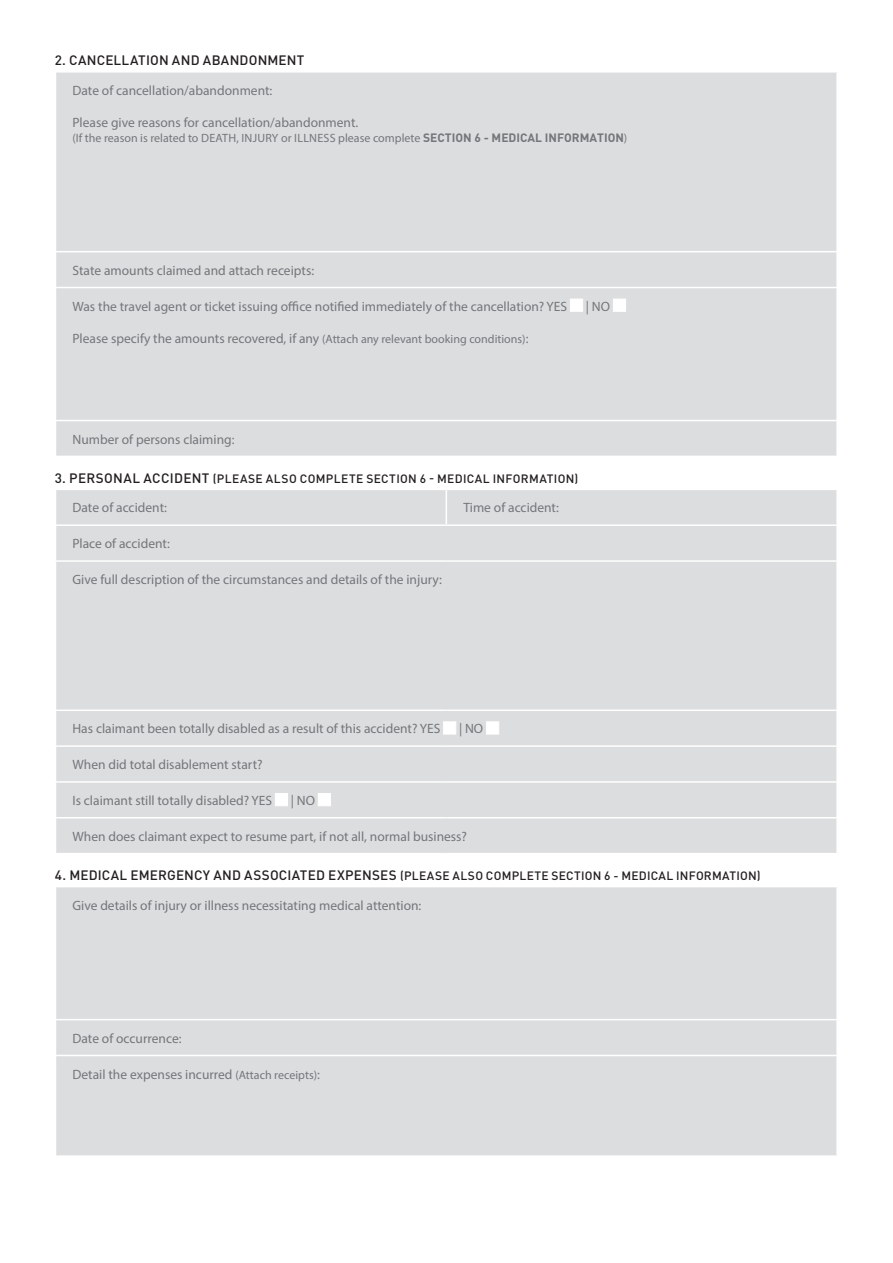
<style>
.page{position:relative;width:893px;height:1263px;background:#fff}
.page>*{position:absolute;margin:0;border:0;box-sizing:border-box;transform-origin:0 0}
.Paragraph_Tables_AUD{font:13.5px "Myriad Pro";color:#757679}
.Text{font:500 13.5px "DIN Pro";letter-spacing:.01em;color:#231f20}
.Text-2{font:500 12px "DIN Pro";letter-spacing:.025em;color:#231f20}
.Paragraph_Tables_AUD-2{font:12px "Myriad Pro";color:#757679}
.s1{font-family:"DIN Pro";font-weight:700}
.s2{font-size:12px}
.s3{font-size:13.5px}
</style>
<div class="page">
<div style="left:56px;top:73px;width:780px;height:383px;background:#dcdddf"></div>
<hr style="left:55px;top:251px;width:783px;height:1px;background:#fff">
<hr style="left:55px;top:287px;width:783px;height:1px;background:#fff">
<hr style="left:55px;top:420px;width:783px;height:1px;background:#fff">
<div style="left:570px;top:299px;width:13px;height:13px;background:#fff"></div>
<div style="left:613px;top:299px;width:13px;height:13px;background:#fff"></div>
<div style="left:56px;top:490px;width:780px;height:363px;background:#dcdddf"></div>
<hr style="left:55px;top:524px;width:391px;height:2px;background:#fff">
<hr style="left:446px;top:524px;width:392px;height:2px;background:#fff">
<hr style="left:55px;top:560px;width:391px;height:2px;background:#fff">
<hr style="left:446px;top:560px;width:392px;height:2px;background:#fff">
<hr style="left:55px;top:709px;width:391px;height:2px;background:#fff">
<hr style="left:446px;top:709px;width:392px;height:2px;background:#fff">
<hr style="left:446px;top:490px;width:1px;height:34px;background:#fff">
<hr style="left:55px;top:745px;width:391px;height:2px;background:#fff">
<hr style="left:446px;top:745px;width:392px;height:2px;background:#fff">
<hr style="left:55px;top:781px;width:391px;height:2px;background:#fff">
<hr style="left:446px;top:781px;width:392px;height:2px;background:#fff">
<hr style="left:55px;top:817px;width:391px;height:1px;background:#fff">
<hr style="left:446px;top:817px;width:392px;height:1px;background:#fff">
<div style="left:443px;top:721px;width:13px;height:13px;background:#fff;border:1px solid #fff"></div>
<div style="left:486px;top:721px;width:13px;height:13px;background:#fff;border:1px solid #fff"></div>
<div style="left:275px;top:793px;width:13px;height:13px;background:#fff"></div>
<div style="left:318px;top:793px;width:13px;height:13px;background:#fff"></div>
<div style="left:56px;top:887px;width:780px;height:268px;background:#dcdddf"></div>
<hr style="left:55px;top:1019px;width:783px;height:1px;background:#fff">
<hr style="left:55px;top:1055px;width:783px;height:1px;background:#fff">
<p class="Text" style="left:55px;top:49px;width:251px">2. CANCELLATION AND ABANDONMENT</p>
<p class="Paragraph_Tables_AUD" style="left:73px;top:82px;width:201px">Date of cancellation/abandonment:</p>
<p class="Paragraph_Tables_AUD" style="left:73px;top:114px;width:287px">Please give reasons for cancellation/abandonment.</p>
<p class="Paragraph_Tables_AUD-2" style="left:73px;top:130px;width:556px">(If the reason is related to DEATH, INJURY or ILLNESS please complete <span class="s1">SECTION 6 - MEDICAL INFORMATION</span>)</p>
<p class="Paragraph_Tables_AUD" style="left:73px;top:262px;width:243px">State amounts claimed and attach receipts:</p>
<p class="Paragraph_Tables_AUD" style="left:73px;top:298px;width:496px">Was the travel agent or ticket issuing office notified immediately of the cancellation? YES</p>
<p class="Paragraph_Tables_AUD" style="left:586px;top:298px;width:26px">| NO</p>
<p class="Paragraph_Tables_AUD" style="left:73px;top:330px;width:457px">Please specify the amounts recovered, if any <span class="s2">(Attach any relevant booking conditions)</span>:</p>
<p class="Paragraph_Tables_AUD" style="left:73px;top:431px;width:163px">Number of persons claiming:</p>
<p class="Text-2" style="left:55px;top:469px;width:525px"><span class="s3">3. PERSONAL ACCIDENT</span> (PLEASE ALSO COMPLETE SECTION 6 - MEDICAL INFORMATION)</p>
<p class="Paragraph_Tables_AUD" style="left:73px;top:500px;width:96px">Date of accident:</p>
<p class="Paragraph_Tables_AUD" style="left:463px;top:500px;width:97px">Time of accident:</p>
<p class="Paragraph_Tables_AUD" style="left:73px;top:535px;width:99px">Place of accident:</p>
<p class="Paragraph_Tables_AUD" style="left:73px;top:571px;width:371px">Give full description of the circumstances and details of the injury:</p>
<p class="Paragraph_Tables_AUD" style="left:73px;top:720px;width:369px">Has claimant been totally disabled as a result of this accident? YES</p>
<p class="Paragraph_Tables_AUD" style="left:459px;top:720px;width:26px">| NO</p>
<p class="Paragraph_Tables_AUD" style="left:73px;top:756px;width:192px">When did total disablement start?</p>
<p class="Paragraph_Tables_AUD" style="left:73px;top:792px;width:201px">Is claimant still totally disabled? YES</p>
<p class="Paragraph_Tables_AUD" style="left:291px;top:792px;width:26px">| NO</p>
<p class="Paragraph_Tables_AUD" style="left:73px;top:828px;width:396px">When does claimant expect to resume part, if not all, normal business?</p>
<p class="Text-2" style="left:55px;top:866px;width:707px"><span class="s3">4. MEDICAL EMERGENCY AND ASSOCIATED EXPENSES</span> (PLEASE ALSO COMPLETE SECTION 6 - MEDICAL INFORMATION)</p>
<p class="Paragraph_Tables_AUD" style="left:73px;top:897px;width:350px">Give details of injury or illness necessitating medical attention:</p>
<p class="Paragraph_Tables_AUD" style="left:73px;top:1030px;width:111px">Date of occurrence:</p>
<p class="Paragraph_Tables_AUD" style="left:73px;top:1066px;width:249px">Detail the expenses incurred <span class="s2">(Attach receipts)</span>:</p>
</div>
